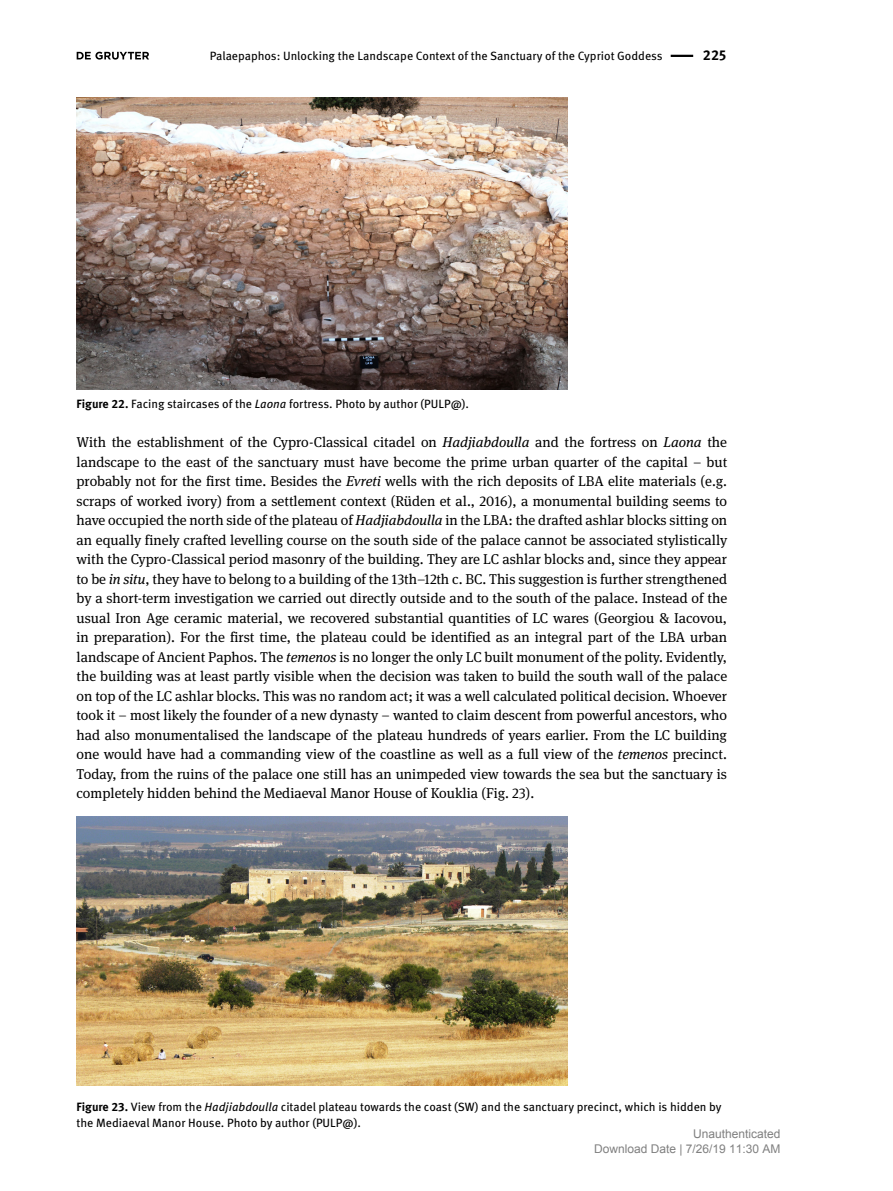
<style>
.page{position:relative;width:893px;height:1191px;background:#fff}
.page>*{position:absolute;margin:0;border:0;box-sizing:border-box;transform-origin:0 0}
.t1{font:14.25px/19.5px "DG Meta Serif Science";color:#000;text-align:justify}
.t2{font:700 14.25px "DG Meta Science";color:#000}
.t3{font:12px/16.5px "DG Meta Science";color:#000}
.t4{font:12px/15px "Arial";color:#808080;text-align:right}
.s1{font-weight:700}
.s2{font-style:italic}
</style>
<div class="page">
<hr style="left:671px;top:55px;width:22px;height:2px;background:#000">
<svg style="left:77px;top:52px;width:72px;height:8px"></svg>
<img style="left:77px;top:98px;width:491px;height:291px">
<img style="left:77px;top:816px;width:491px;height:269px">
<p class="t3" style="left:210px;top:47px;width:454px">Palaepaphos: Unlocking the Landscape Context of the Sanctuary of the Cypriot Goddess</p>
<p class="t2" style="left:703px;top:44px;width:25px">225</p>
<p class="t3" style="left:77px;top:395px;width:394px"><span class="s1">Figure 22.</span> Facing staircases of the <span class="s2">Laona</span> fortress. Photo by author (PULP@).</p>
<p class="t1" style="left:77px;top:432px;width:652px">With the establishment of the Cypro-Classical citadel on <span class="s2">Hadjiabdoulla</span> and the fortress on <span class="s2">Laona</span> the landscape to the east of the sanctuary must have become the prime urban quarter of the capital – but probably not for the first time. Besides the <span class="s2">Evreti</span> wells with the rich deposits of LBA elite materials (e.g. scraps of worked ivory) from a settlement context (Rüden et al., 2016), a monumental building seems to have occupied the north side of the plateau of <span class="s2">Hadjiabdoulla</span> in the LBA: the drafted ashlar blocks sitting on an equally finely crafted levelling course on the south side of the palace cannot be associated stylistically with the Cypro-Classical period masonry of the building. They are LC ashlar blocks and, since they appear to be <span class="s2">in situ</span>, they have to belong to a building of the 13th–12th c. BC. This suggestion is further strengthened by a short-term investigation we carried out directly outside and to the south of the palace. Instead of the usual Iron Age ceramic material, we recovered substantial quantities of LC wares (Georgiou &amp; Iacovou, in preparation). For the first time, the plateau could be identified as an integral part of the LBA urban landscape of Ancient Paphos. The <span class="s2">temenos</span> is no longer the only LC built monument of the polity. Evidently, the building was at least partly visible when the decision was taken to build the south wall of the palace on top of the LC ashlar blocks. This was no random act; it was a well calculated political decision. Whoever took it – most likely the founder of a new dynasty – wanted to claim descent from powerful ancestors, who had also monumentalised the landscape of the plateau hundreds of years earlier. From the LC building one would have had a commanding view of the coastline as well as a full view of the <span class="s2">temenos</span> precinct.<br>Today, from the ruins of the palace one still has an unimpeded view towards the sea but the sanctuary is completely hidden behind the Mediaeval Manor House of Kouklia (Fig. 23).</p>
<p class="t3" style="left:77px;top:1097px;width:647px"><span class="s1">Figure 23.</span> View from the <span class="s2">Hadjiabdoulla</span> citadel plateau towards the coast (SW) and the sanctuary precinct, which is hidden by the Mediaeval Manor House. Photo by author (PULP@).</p>
<p class="t4" style="left:594px;top:1127px;width:188px">Unauthenticated<br>Download Date | 7/26/19 11:30 AM</p>
</div>
